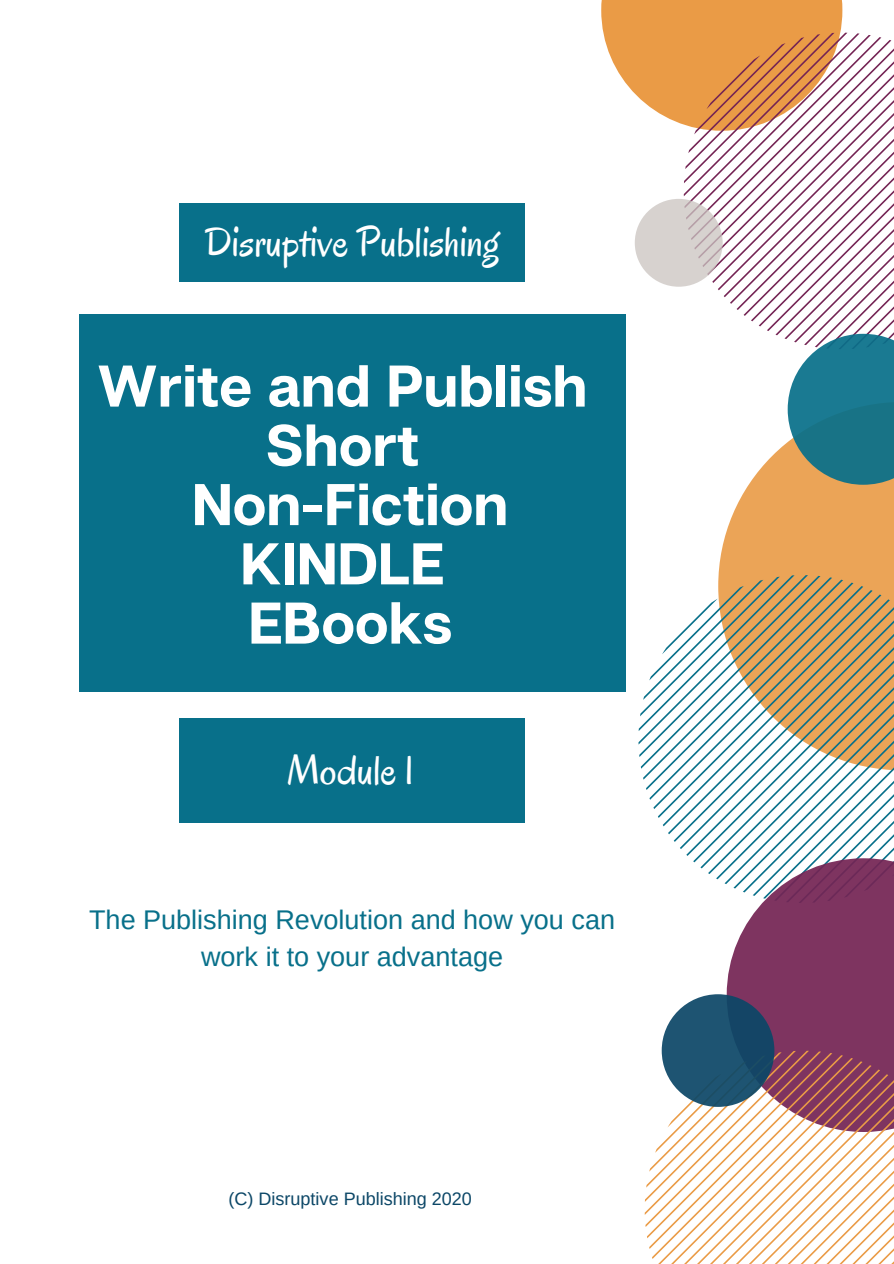
<style>
.page{position:relative;width:894px;height:1264px;background:#fff}
.page>*{position:absolute;margin:0;border:0;box-sizing:border-box;transform-origin:0 0}
.t1{font:700 58.65px/59.2px "Articulat CF";color:#fff;text-align:center}
.t2{font:42px "Oregano";color:#fff}
.t3{font:27px/37.5px "Arimo";color:#08708a;text-align:center}
.t4{font:18px "Arimo";color:#0c4767}
</style>
<div class="page">
<div style="left:79px;top:314px;width:546px;height:377px;background:#08708a"></div>
<div style="left:179px;top:718px;width:345px;height:104px;background:#08708a"></div>
<div style="left:718px;top:485px;width:175px;height:90px;background:#eba457"></div>
<svg style="left:638px;top:575px;width:255px;height:309px"></svg>
<svg style="left:726px;top:858px;width:167px;height:192px;background:#8b4d74"></svg>
<svg style="left:644px;top:1050px;width:249px;height:213px"></svg>
<div style="left:661px;top:994px;width:113px;height:112px;background:linear-gradient(to right,#275d7a,#134465);border-radius:50%"></div>
<svg style="left:601px;top:0;width:292px;height:485px"></svg>
<svg style="left:634px;top:199px;width:88px;height:88px;background:#d5d0cd"></svg>
<div style="left:179px;top:203px;width:345px;height:78px;background:#08708a"></div>
<h2 class="t2" style="left:204px;top:215px;width:297px">Disruptive Publishing</h2>
<h1 class="t1" style="left:97px;top:354px;width:492px">Write and Publish<br>Short<br>Non-Fiction<br>KINDLE<br>EBooks</h1>
<h2 class="t2" style="left:287px;top:743px;width:128px">Module 1</h2>
<p class="t3" style="left:89px;top:900px;width:527px">The Publishing Revolution and how you can work it to your advantage</p>
<p class="t4" style="left:228px;top:1188px;width:245px">(C) Disruptive Publishing 2020</p>
</div>
